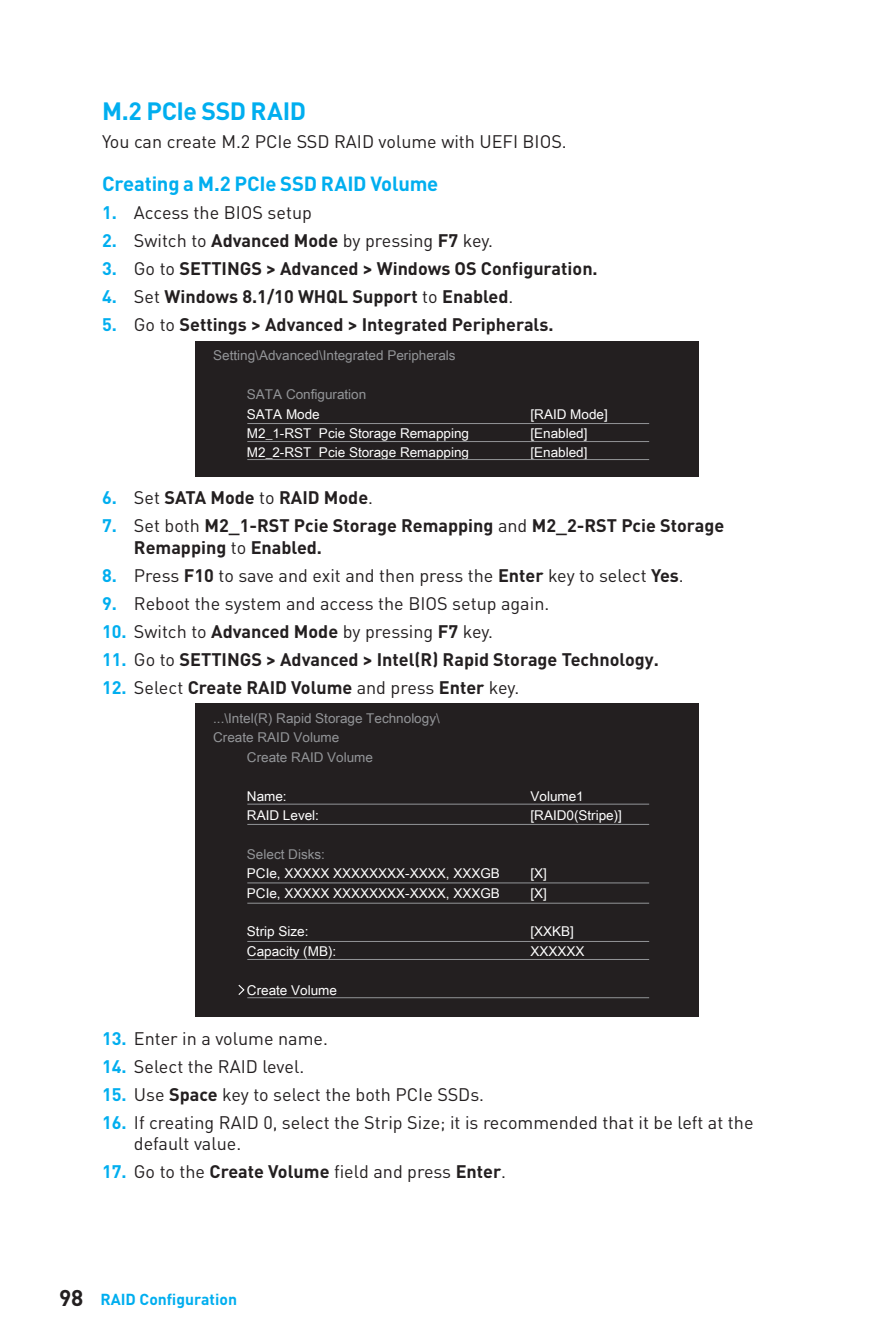
<style>
.page{position:relative;width:893px;height:1340px;background:#fff}
.page>*{position:absolute;margin:0;border:0;box-sizing:border-box;transform-origin:0 0}
.t1{font:700 24.75px "DIN Pro";letter-spacing:-.015em;color:#00aeef}
.t2{font:700 20.25px "DIN Pro";letter-spacing:-.01em;color:#00aeef}
.t3{font:18px/21.6px "DIN Pro";color:#231f20}
.t4{font:700 18px/21.6px "DIN Pro";color:#231f20}
.t5{font:700 15.75px "DIN Pro";color:#00aeef}
.t6{font:13.5px "Arial Unicode MS";color:#fff}
.t7{font:13.5px "Arial Unicode MS";color:#939598}
.s1{font-weight:700;color:#00aeef}
.s2{font-weight:700}
.s3{color:#00aeef}
.s4{font-weight:400}
.s5{font-size:22.5px;color:#231f20}
</style>
<div class="page">
<div style="left:195px;top:341px;width:503px;height:135px;background:#231f20"></div>
<hr style="left:247px;top:441px;width:402px;height:1px;background:#939598">
<hr style="left:247px;top:423px;width:402px;height:1px;background:#939598">
<hr style="left:247px;top:459px;width:402px;height:1px;background:#939598">
<div style="left:195px;top:703px;width:503px;height:313px;background:#231f20"></div>
<hr style="left:247px;top:803px;width:402px;height:1px;background:#939598">
<hr style="left:247px;top:824px;width:402px;height:1px;background:#939598">
<hr style="left:247px;top:941px;width:402px;height:1px;background:#939598">
<hr style="left:247px;top:882px;width:402px;height:1px;background:#939598">
<hr style="left:247px;top:959px;width:402px;height:1px;background:#939598">
<hr style="left:247px;top:902px;width:402px;height:1px;background:#939598">
<hr style="left:247px;top:997px;width:402px;height:1px;background:#939598">
<svg style="left:238px;top:984px;width:7px;height:11px"></svg>
<h1 class="t1" style="left:102px;top:94px;width:205px">M.2 PCIe SSD RAID</h1>
<p class="t3" style="left:102px;top:130px;width:466px">You can create M.2 PCIe SSD RAID volume with UEFI BIOS.</p>
<p class="t2" style="left:102px;top:170px;width:338px">Creating a M.2 PCIe SSD RAID Volume</p>
<p class="t3" style="left:102px;top:201px;width:211px"><span class="s1">1.</span> Access the BIOS setup</p>
<p class="t3" style="left:102px;top:229px;width:392px"><span class="s1">2.</span> Switch to <span class="s2">Advanced Mode</span> by pressing <span class="s2">F7</span> key.</p>
<p class="t4" style="left:102px;top:257px;width:497px"><span class="s3">3.</span> <span class="s4">Go to</span> SETTINGS &gt; Advanced &gt; Windows OS Configuration.</p>
<p class="t4" style="left:102px;top:285px;width:413px"><span class="s3">4.</span> <span class="s4">Set</span> Windows 8.1/10 WHQL Support <span class="s4">to</span> Enabled<span class="s4">.</span></p>
<p class="t4" style="left:102px;top:313px;width:453px"><span class="s3">5.</span> <span class="s4">Go to</span> Settings &gt; Advanced &gt; Integrated Peripherals.</p>
<p class="t7" style="left:213px;top:346px;width:244px">Setting\Advanced\Integrated Peripherals</p>
<p class="t7" style="left:247px;top:384px;width:121px">SATA Configuration</p>
<p class="t6" style="left:247px;top:404px;width:74px">SATA Mode</p>
<p class="t6" style="left:530px;top:404px;width:79px">[RAID Mode]</p>
<p class="t6" style="left:247px;top:423px;width:224px">M2_1-RST Pcie Storage Remapping</p>
<p class="t6" style="left:530px;top:423px;width:59px">[Enabled]</p>
<p class="t6" style="left:247px;top:443px;width:224px">M2_2-RST Pcie Storage Remapping</p>
<p class="t6" style="left:530px;top:443px;width:59px">[Enabled]</p>
<p class="t4" style="left:102px;top:486px;width:273px"><span class="s3">6.</span> <span class="s4">Set</span> SATA Mode <span class="s4">to</span> RAID Mode<span class="s4">.</span></p>
<p class="t4" style="left:134px;top:514px;width:592px;text-indent:-32px"><span class="s3">7.</span> <span class="s4">Set both</span> M2_1-RST Pcie Storage Remapping <span class="s4">and</span> M2_2-RST Pcie Storage<br>Remapping <span class="s4">to</span> Enabled.</p>
<p class="t3" style="left:102px;top:563px;width:583px"><span class="s1">8.</span> Press <span class="s2">F10</span> to save and exit and then press the <span class="s2">Enter</span> key to select <span class="s2">Yes</span>.</p>
<p class="t3" style="left:102px;top:591px;width:449px"><span class="s1">9.</span> Reboot the system and access the BIOS setup again.</p>
<p class="t3" style="left:102px;top:619px;width:392px"><span class="s1">10.</span> Switch to <span class="s2">Advanced Mode</span> by pressing <span class="s2">F7</span> key.</p>
<p class="t4" style="left:102px;top:647px;width:558px"><span class="s3">11.</span> <span class="s4">Go to</span> SETTINGS &gt; Advanced &gt; Intel(R) Rapid Storage Technology.</p>
<p class="t4" style="left:102px;top:675px;width:419px"><span class="s3">12.</span> <span class="s4">Select</span> Create RAID Volume <span class="s4">and press</span> Enter <span class="s4">key.</span></p>
<p class="t7" style="left:213px;top:708px;width:228px">...\Intel(R) Rapid Storage Technology\</p>
<p class="t7" style="left:213px;top:728px;width:128px">Create RAID Volume</p>
<p class="t7" style="left:247px;top:747px;width:128px">Create RAID Volume</p>
<p class="t6" style="left:247px;top:786px;width:41px">Name:</p>
<p class="t6" style="left:530px;top:786px;width:55px">Volume1</p>
<p class="t6" style="left:247px;top:805px;width:74px">RAID Level:</p>
<p class="t6" style="left:530px;top:805px;width:93px">[RAID0(Stripe)]</p>
<p class="t7" style="left:247px;top:844px;width:80px">Select Disks:</p>
<p class="t6" style="left:247px;top:863px;width:254px">PCIe, XXXXX XXXXXXXX-XXXX, XXXGB</p>
<p class="t6" style="left:530px;top:863px;width:18px">[X]</p>
<p class="t6" style="left:247px;top:883px;width:254px">PCIe, XXXXX XXXXXXXX-XXXX, XXXGB</p>
<p class="t6" style="left:530px;top:883px;width:18px">[X]</p>
<p class="t6" style="left:247px;top:921px;width:63px">Strip Size:</p>
<p class="t6" style="left:530px;top:921px;width:45px">[XXKB]</p>
<p class="t6" style="left:247px;top:941px;width:91px">Capacity (MB):</p>
<p class="t6" style="left:530px;top:941px;width:56px">XXXXXX</p>
<p class="t6" style="left:247px;top:980px;width:92px">Create Volume</p>
<p class="t3" style="left:102px;top:1026px;width:227px"><span class="s1">13.</span> Enter in a volume name.</p>
<p class="t3" style="left:102px;top:1054px;width:204px"><span class="s1">14.</span> Select the RAID level.</p>
<p class="t3" style="left:102px;top:1082px;width:384px"><span class="s1">15.</span> Use <span class="s2">Space</span> key to select the both PCIe SSDs.</p>
<p class="t3" style="left:134px;top:1110px;width:621px;text-indent:-32px"><span class="s1">16.</span> If creating RAID 0, select the Strip Size; it is recommended that it be left at the default value.</p>
<p class="t3" style="left:102px;top:1160px;width:405px"><span class="s1">17.</span> Go to the <span class="s2">Create Volume</span> field and press <span class="s2">Enter</span>.</p>
<p class="t5" style="left:59px;top:1288px;width:180px"><span class="s5">98</span> RAID Configuration</p>
</div>
